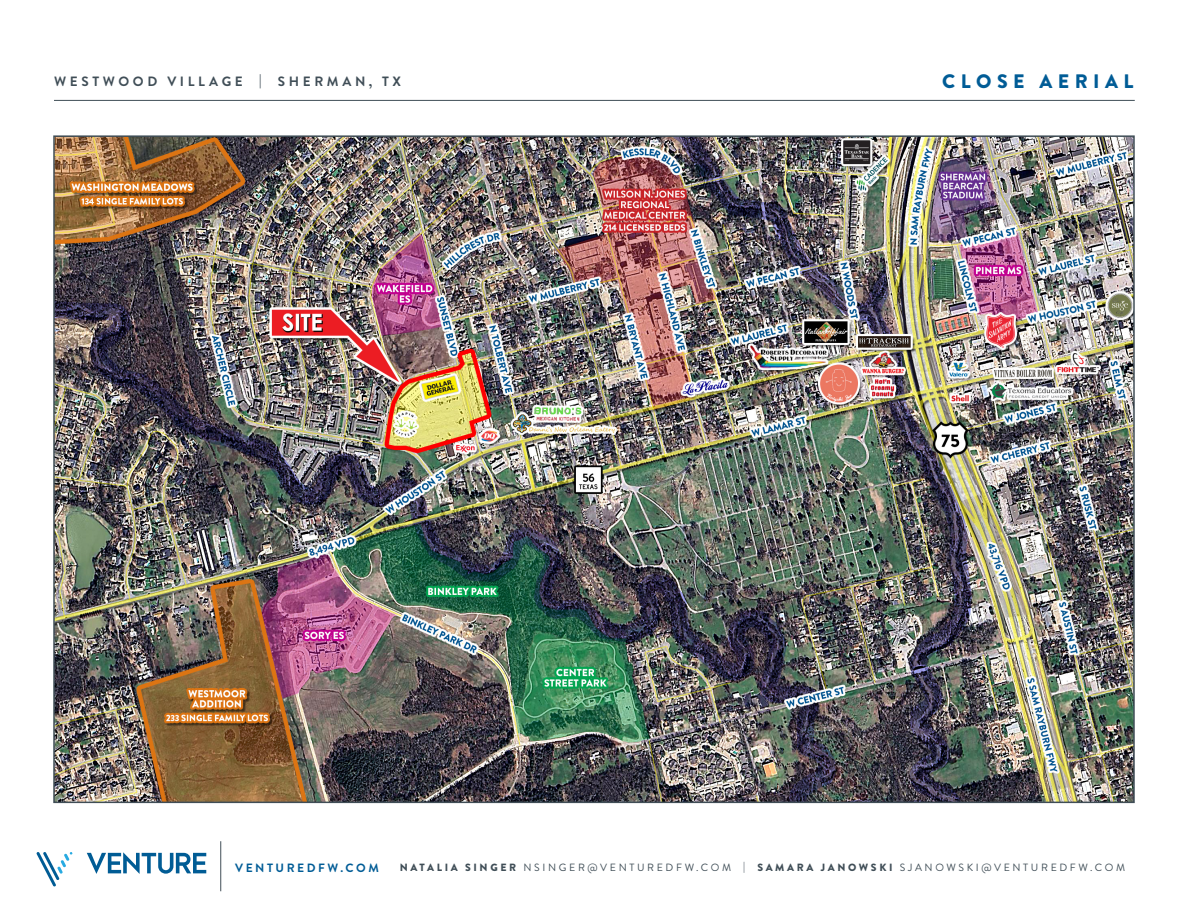
<style>
.page{position:relative;width:1188px;height:918px;background:#fff}
.page>*{position:absolute;margin:0;border:0;box-sizing:border-box;transform-origin:0 0}
.t1{font:900 19.5px "Brandon Grotesque";letter-spacing:.28em;color:#005c96}
.t2{font:700 13.5px "Brandon Grotesque";letter-spacing:.27em;color:#404e57}
.t3{font:700 12px "Brandon Grotesque";letter-spacing:.21em;color:#005c96}
.t4{font:10.5px "Brandon Grotesque";letter-spacing:.25em;color:#404e57}
.s1{font-weight:900}
</style>
<div class="page">
<svg style="left:37px;top:852px;width:36px;height:34px"></svg>
<svg style="left:87px;top:852px;width:119px;height:22px"></svg>
<hr style="left:220px;top:841px;width:1px;height:50px;background:#404e57">
<hr style="left:54px;top:100px;width:1081px;height:1px;background:#404e57">
<img style="left:56px;top:138px;width:1076px;height:662px">
<p class="t2" style="left:54px;top:72px;width:349px">WESTWOOD VILLAGE | SHERMAN, TX</p>
<h1 class="t1" style="left:942px;top:67px;width:193px">CLOSE AERIAL</h1>
<p class="t3" style="left:235px;top:860px;width:145px">VENTUREDFW.COM</p>
<p class="t4" style="left:400px;top:861px;width:727px"><span class="s1">NATALIA SINGER</span> NSINGER@VENTUREDFW.COM | <span class="s1">SAMARA JANOWSKI</span> SJANOWSKI@VENTUREDFW.COM</p>
</div>
